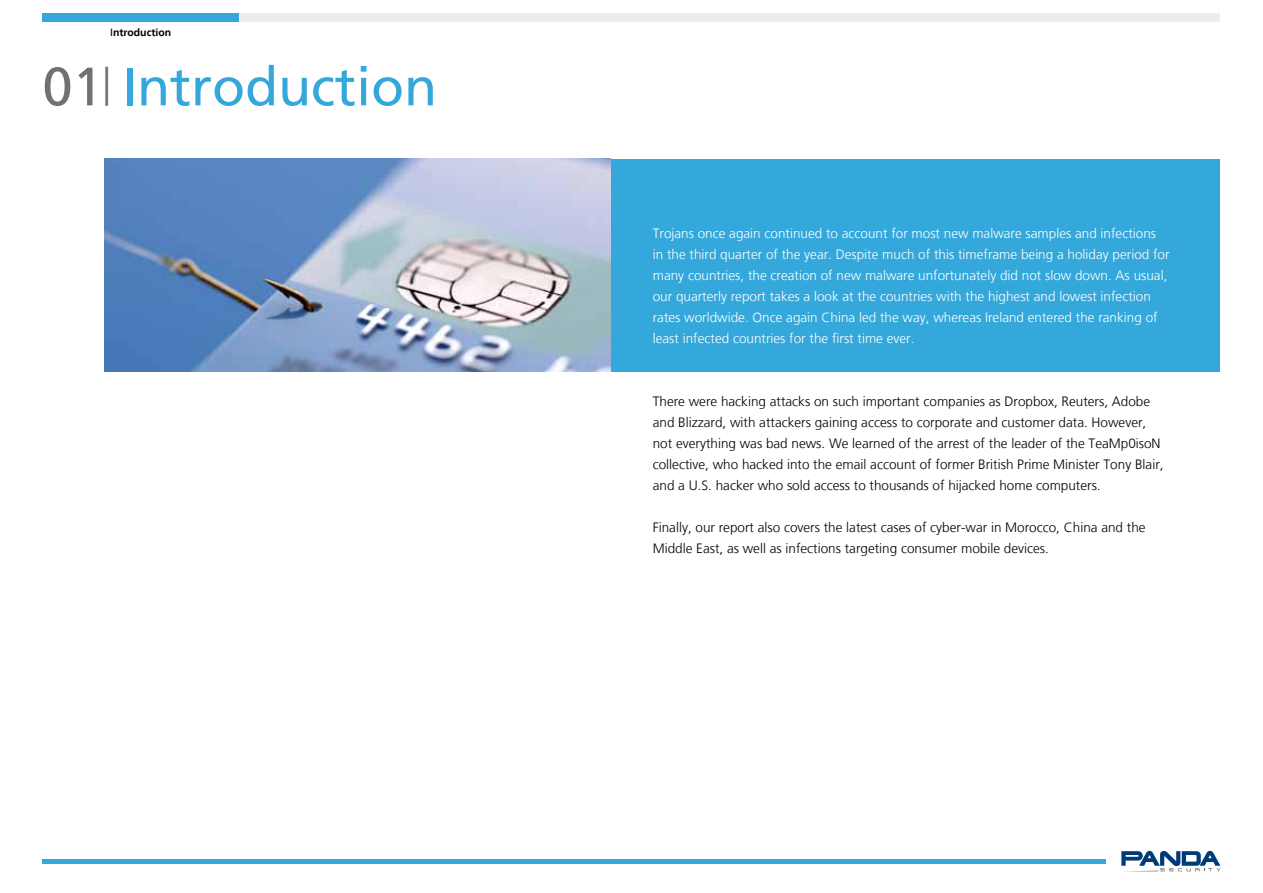
<style>
.page{position:relative;width:1263px;height:893px;background:#fff}
.page>*{position:absolute;margin:0;border:0;box-sizing:border-box;transform-origin:0 0}
.t1{font:54px "Frutiger LT";color:#34a7db}
.t2{font:300 13.5px/21px "Frutiger LT";color:#000}
.t3{font:300 13.5px/21px "Frutiger LT";color:#fff}
.t4{font:700 10.5px "Frutiger LT";color:#000}
.s1{font-weight:400}
.s2{color:#707172}
</style>
<div class="page">
<div style="left:43px;top:13px;width:1177px;height:8px;background:#eceded"></div>
<div style="left:43px;top:13px;width:196px;height:8px;background:#34a7db"></div>
<div style="left:104px;top:159px;width:1116px;height:212px;background:#34a7db"></div>
<hr style="left:43px;top:859px;width:1063px;height:4px;background:#34a7db">
<svg style="left:1121px;top:851px;width:99px;height:21px"></svg>
<img style="left:104px;top:159px;width:506px;height:212px">
<p class="t4" style="left:110px;top:26px;width:63px"><span class="s1">I</span>ntroduction</p>
<h1 class="t1" style="left:43px;top:55px;width:396px"><span class="s2">01</span><sup>|</sup> Introduction</h1>
<p class="t3" style="left:653px;top:223px;width:518px">Trojans once again continued to account for most new malware samples and infections in the third quarter of the year. Despite much of this timeframe being a holiday period for many countries, the creation of new malware unfortunately did not slow down. As usual, our quarterly report takes a look at the countries with the highest and lowest infection rates worldwide. Once again China led the way, whereas Ireland entered the ranking of least infected countries for the first time ever.</p>
<p class="t2" style="left:653px;top:391px;width:512px">There were hacking attacks on such important companies as Dropbox, Reuters, Adobe and Blizzard, with attackers gaining access to corporate and customer data. However, not everything was bad news. We learned of the arrest of the leader of the TeaMp0isoN collective, who hacked into the email account of former British Prime Minister Tony Blair, and a U.S. hacker who sold access to thousands of hijacked home computers.</p>
<p class="t2" style="left:653px;top:517px;width:494px">Finally, our report also covers the latest cases of cyber-war in Morocco, China and the<br>Middle East, as well as infections targeting consumer mobile devices.</p>
</div>
